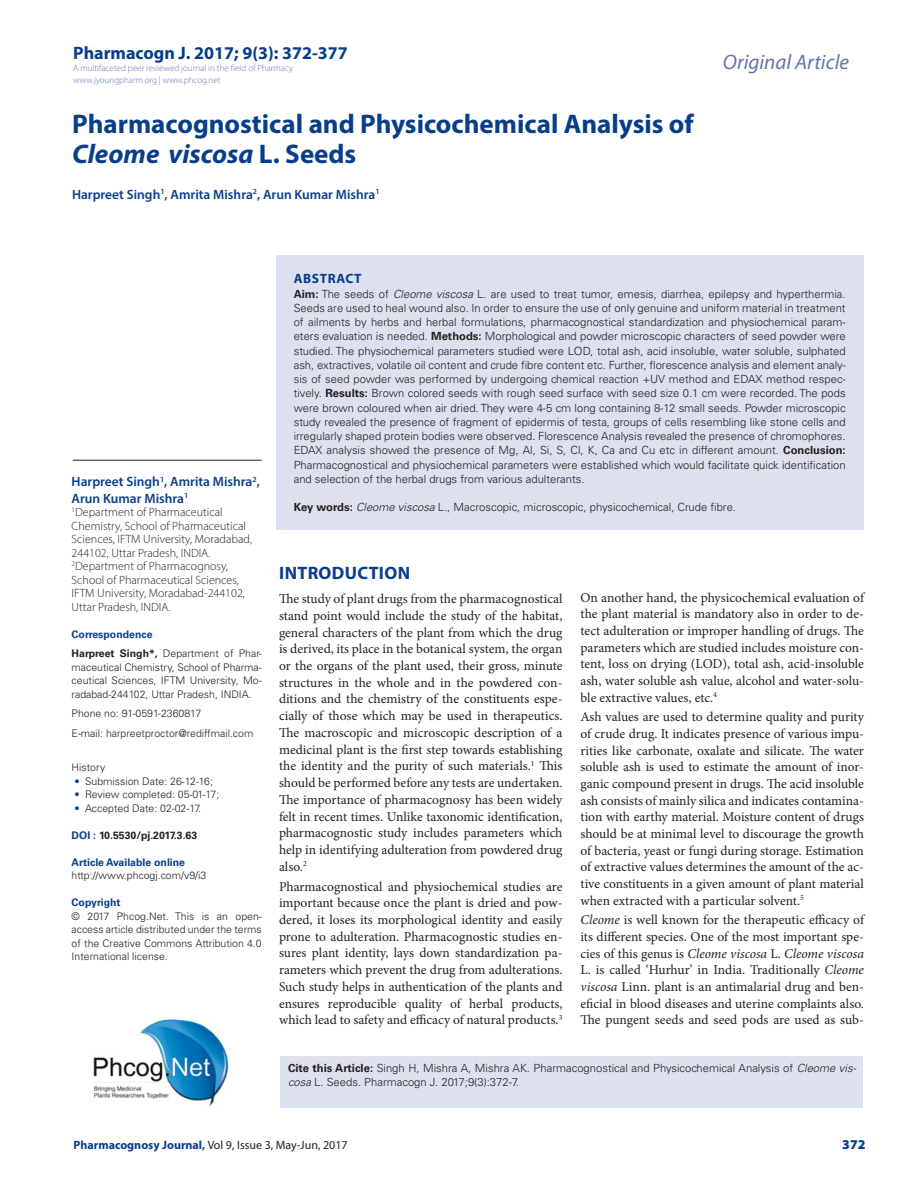
<style>
.page{position:relative;width:918px;height:1188px;background:#fff}
.page>*{position:absolute;margin:0;border:0;box-sizing:border-box;transform-origin:0 0}
.CT{font:700 27px/30px "Myriad Pro";color:#083e89}
.t1{font:italic 21px "Myriad Pro";color:#6473ac}
._1_HD{font:700 18px "Myriad Pro";color:#083e89}
._1_HD-2{font:700 18px "Myriad Pro";letter-spacing:.02em;color:#083e89}
.TXT{font:13.5px/16.8px "Minion Pro";color:#231f20;text-align:justify}
.CA{font:600 13.5px/16.5px "Myriad Pro";color:#083e89}
.ABS_HD{font:700 13.5px "Myriad Pro";letter-spacing:.04em;color:#083e89}
.RRH{font:900 13.5px "Myriad Pro";color:#083e89}
.CA_Aff{font:300 12px/13.5px "Myriad Pro";color:#231f20}
.RRH-2{font:12px "Myriad Pro";color:#231f20}
.ABS_TXT{font:300 11.25px/14.2px "Univers LT Std";color:#231f20;text-align:justify}
.ABS_ADD{font:300 10.5px/13.5px "Univers LT Std";color:#231f20;text-align:justify}
.ABS_AU_ADD{font:300 10.5px/13.5px "Univers LT Std";color:#231f20;text-align:justify}
.ABS_AU_ADD-2{font:700 10.5px "Univers LT Std";color:#083e89}
.ABS_AU_ADD-3{font:700 10.5px "Univers LT Std";color:#231f20}
.CA_Aff-2{font:700 10.5px "Univers LT Std";color:#083e89}
.t2{font:300 9px/12px "Myriad Pro";color:#6473ac}
.s1{font-style:italic}
.s2{font-weight:700}
.s3{color:#083e89}
.s4{font-weight:700;color:#083e89}
</style>
<div class="page">
<div style="left:276px;top:255px;width:588px;height:275px;background:#dde0ee"></div>
<div style="left:280px;top:1056px;width:583px;height:52px;background:#dde0ee"></div>
<hr style="left:73px;top:460px;width:189px;height:1px;background:#231f20">
<img style="left:93px;top:1019px;width:136px;height:88px">
<h3 class="_1_HD" style="left:73px;top:41px;width:276px">Pharmacogn J. 2017; 9(3): 372-377</h3>
<p class="t2" style="left:73px;top:62px;width:221px">A multifaceted peer reviewed journal in the field of Pharmacy www.jyoungpharm.org | www.phcog.net</p>
<p class="CT" style="left:72px;top:108px;width:623px">Pharmacognostical and Physicochemical Analysis of<br><span class="s1">Cleome viscosa</span> L. Seeds</p>
<p class="CA" style="left:72px;top:186px;width:309px">Harpreet Singh<sup>1</sup>, Amrita Mishra<sup>2</sup>, Arun Kumar Mishra<sup>1</sup></p>
<h2 class="t1" style="left:723px;top:49px;width:128px">Original Article</h2>
<p class="CA" style="left:72px;top:473px;width:190px">Harpreet Singh<sup>1</sup>, Amrita Mishra<sup>2</sup>,<br>Arun Kumar Mishra<sup>1</sup></p>
<p class="CA_Aff" style="left:72px;top:506px;width:182px"><sup>1</sup>Department of Pharmaceutical Chemistry, School of Pharmaceutical Sciences, IFTM University, Moradabad, 244102, Uttar Pradesh, INDIA.</p>
<p class="CA_Aff" style="left:72px;top:560px;width:175px"><sup>2</sup>Department of Pharmacognosy,<br>School of Pharmaceutical Sciences,<br>IFTM University, Moradabad-244102,<br>Uttar Pradesh, INDIA.</p>
<p class="CA_Aff-2" style="left:72px;top:628px;width:82px">Correspondence</p>
<p class="ABS_ADD" style="left:72px;top:647px;width:192px"><span class="s2">Harpreet Singh*,</span> Department of Phar&shy;maceutical Chemistry, School of Pharma&shy;ceutical Sciences, IFTM University, Mo&shy;radabad-244102, Uttar Pradesh, INDIA.</p>
<p class="ABS_ADD" style="left:72px;top:707px;width:131px">Phone no: 91-0591-2360817</p>
<p class="ABS_ADD" style="left:72px;top:726px;width:183px">E-mail: harpreetproctor@rediffmail.com</p>
<p class="ABS_ADD" style="left:72px;top:761px;width:35px">History</p>
<p class="ABS_ADD" style="left:75px;top:774px;width:140px"><span class="s3">•</span> Submission Date: 26-12-16;</p>
<p class="ABS_ADD" style="left:75px;top:788px;width:146px"><span class="s3">•</span> Review completed: 05-01-17;</p>
<p class="ABS_ADD" style="left:75px;top:801px;width:128px"><span class="s3">•</span> Accepted Date: 02-02-17.</p>
<p class="ABS_AU_ADD-3" style="left:72px;top:829px;width:127px"><span class="s3">DOI :</span> 10.5530/pj.2017.3.63</p>
<p class="ABS_AU_ADD-2" style="left:72px;top:856px;width:115px">Article Available online</p>
<p class="ABS_AU_ADD" style="left:72px;top:869px;width:136px">http://www.phcogj.com/v9/i3</p>
<p class="ABS_AU_ADD-2" style="left:72px;top:897px;width:50px">Copyright</p>
<p class="ABS_AU_ADD" style="left:72px;top:909px;width:192px">© 2017 Phcog.Net. This is an open&shy;access article distributed under the terms of the Creative Commons Attribution 4.0<br>International license<span class="s3">.</span></p>
<p class="ABS_HD" style="left:294px;top:270px;width:69px">ABSTRACT</p>
<p class="ABS_TXT" style="left:294px;top:287px;width:554px"><span class="s2">Aim:</span> The seeds of <span class="s1">Cleome viscosa</span> L. are used to treat tumor, emesis, diarrhea, epilepsy and hyperthermia.<br>Seeds are used to heal wound also. In order to ensure the use of only genuine and uniform material in treatment of ailments by herbs and herbal formulations, pharmacognostical standardization and physiochemical param&shy;eters evaluation is needed. <span class="s2">Methods:</span> Morphological and powder microscopic characters of seed powder were studied. The physiochemical parameters studied were LOD, total ash, acid insoluble, water soluble, sulphated ash, extractives, volatile oil content and crude fibre content etc. Further, florescence analysis and element analy&shy;sis of seed powder was performed by undergoing chemical reaction +UV method and EDAX method respec&shy;tively. <span class="s2">Results:</span> Brown colored seeds with rough seed surface with seed size 0.1 cm were recorded. The pods were brown coloured when air dried. They were 4-5 cm long containing 8-12 small seeds. Powder microscopic study revealed the presence of fragment of epidermis of testa, groups of cells resembling like stone cells and irregularly shaped protein bodies were observed. Florescence Analysis revealed the presence of chromophores.<br>EDAX analysis showed the presence of Mg, Al, Si, S, Cl, K, Ca and Cu etc in different amount. <span class="s2">Conclusion:<br></span>Pharmacognostical and physiochemical parameters were established which would facilitate quick identification and selection of the herbal drugs from various adulterants.</p>
<p class="ABS_TXT" style="left:294px;top:500px;width:444px"><span class="s2">Key words:</span> <span class="s1">Cleome viscosa</span> L., Macroscopic, microscopic, physicochemical, Crude fibre.</p>
<p class="_1_HD-2" style="left:279px;top:561px;width:132px">INTRODUCTION</p>
<p class="TXT" style="left:279px;top:590px;width:285px">The study of plant drugs from the pharmacognostical stand point would include the study of the habitat, general characters of the plant from which the drug is derived, its place in the botanical system, the organ or the organs of the plant used, their gross, minute structures in the whole and in the powdered con&shy;ditions and the chemistry of the constituents espe&shy;cially of those which may be used in therapeutics.<br>The macroscopic and microscopic description of a medicinal plant is the first step towards establishing the identity and the purity of such materials.<sup>1</sup> This should be performed before any tests are undertaken.<br>The importance of pharmacognosy has been widely felt in recent times. Unlike taxonomic identification, pharmacognostic study includes parameters which help in identifying adulteration from powdered drug also.<sup>2</sup></p>
<p class="TXT" style="left:279px;top:878px;width:285px">Pharmacognostical and physiochemical studies are important because once the plant is dried and pow&shy;dered, it loses its morphological identity and easily prone to adulteration. Pharmacognostic studies en&shy;sures plant identity, lays down standardization pa&shy;rameters which prevent the drug from adulterations.<br>Such study helps in authentication of the plants and ensures reproducible quality of herbal products, which lead to safety and efficacy of natural products.<sup>3</sup></p>
<p class="TXT" style="left:580px;top:589px;width:285px">On another hand, the physicochemical evaluation of the plant material is mandatory also in order to de&shy;tect adulteration or improper handling of drugs. The parameters which are studied includes moisture con&shy;tent, loss on drying (LOD), total ash, acid-insoluble ash, water soluble ash value, alcohol and water-solu&shy;ble extractive values, etc.<sup>4</sup></p>
<p class="TXT" style="left:580px;top:709px;width:285px">Ash values are used to determine quality and purity of crude drug. It indicates presence of various impu&shy;rities like carbonate, oxalate and silicate. The water soluble ash is used to estimate the amount of inor&shy;ganic compound present in drugs. The acid insoluble ash consists of mainly silica and indicates contamina&shy;tion with earthy material. Moisture content of drugs should be at minimal level to discourage the growth of bacteria, yeast or fungi during storage. Estimation of extractive values determines the amount of the ac&shy;tive constituents in a given amount of plant material when extracted with a particular solvent.<sup>5</sup></p>
<p class="TXT" style="left:580px;top:912px;width:285px"><span class="s1">Cleome</span> is well known for the therapeutic efficacy of its different species. One of the most important spe&shy;cies of this genus is <span class="s1">Cleome viscosa</span> L. <span class="s1">Cleome viscosa </span>L. is called ‘Hurhur’ in India. Traditionally <span class="s1">Cleome viscosa</span> Linn. plant is an antimalarial drug and ben&shy;eficial in blood diseases and uterine complaints also.<br>The pungent seeds and seed pods are used as sub-</p>
<p class="ABS_TXT" style="left:288px;top:1061px;width:570px"><span class="s2">Cite this Article:</span> Singh H, Mishra A, Mishra AK. Pharmacognostical and Physicochemical Analysis of <span class="s1">Cleome vis&shy;cosa</span> L. Seeds. Pharmacogn J. 2017;9(3):372-7.</p>
<p class="RRH-2" style="left:74px;top:1138px;width:276px"><span class="s4">Pharmacognosy Journal,</span> Vol 9, Issue 3, May-Jun, 2017</p>
<p class="RRH" style="left:842px;top:1136px;width:25px">372</p>
</div>
